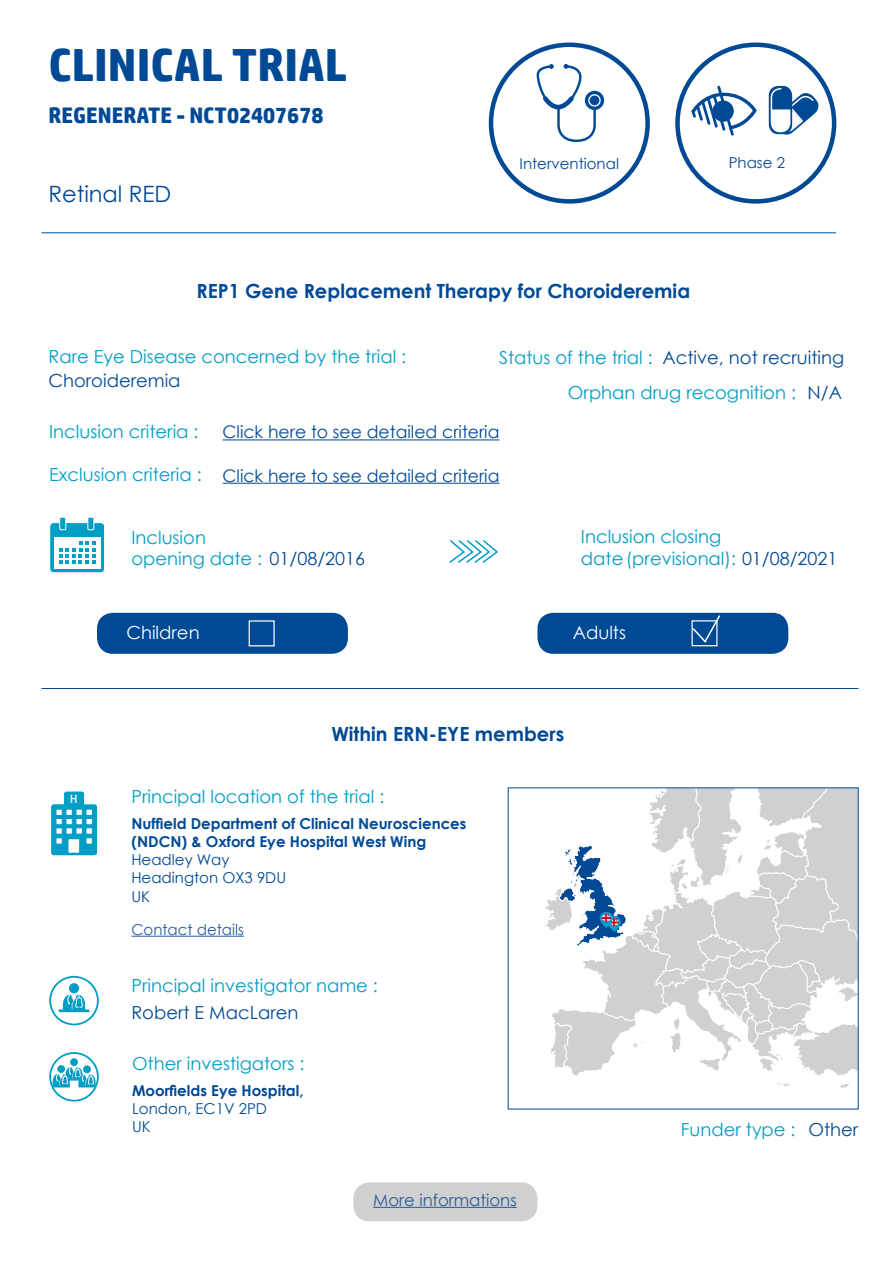
<style>
.page{position:relative;width:893px;height:1263px;background:#fff}
.page>*{position:absolute;margin:0;border:0;box-sizing:border-box;transform-origin:0 0}
.t1{font:700 46.5px "HP Simplified";color:#004994}
.t2{font:700 22.5px "HP Simplified";color:#004994}
.t3{font:22.5px "Century Gothic";color:#004994}
.t4{font:700 19.5px "Century Gothic";color:#004994}
.t5{font:18px/21.6px "Century Gothic";color:#009dc5}
.t6{font:18px "Century Gothic";color:#004994}
.t7{font:18px "Century Gothic";color:#fff}
.t8{font:17.25px "Century Gothic";color:#004994}
.t9{font:16.5px "Century Gothic";color:#275b9b}
.t10{font:700 15px/18px "Century Gothic";color:#004994}
.t11{font:15px/18px "Century Gothic";color:#004994}
.t12{font:15px "Century Gothic";color:#275b9b}
.t13{font:12.15px "HP Simplified";color:#fff}
.s1{color:#004994}
</style>
<div class="page">
<hr style="left:41px;top:232px;width:795px;height:1px;background:#004994">
<div style="left:50px;top:523px;width:55px;height:50px;background:#009dc5;border-radius:4px"></div>
<div style="left:49px;top:522px;width:56px;height:51px;border:1px solid #fff;border-radius:4px"></div>
<div style="left:88px;top:517px;width:6px;height:13px;background:#009dc5"></div>
<div style="left:87px;top:517px;width:7px;height:13px;border:1px solid #fff"></div>
<div style="left:60px;top:517px;width:6px;height:13px;background:#009dc5"></div>
<div style="left:59px;top:517px;width:7px;height:13px;border:1px solid #fff"></div>
<div style="left:54px;top:537px;width:47px;height:32px;background:#fff"></div>
<svg style="left:59px;top:541px;width:37px;height:23px"></svg>
<svg style="left:449px;top:540px;width:49px;height:23px"></svg>
<div style="left:97px;top:613px;width:251px;height:41px;background:#004994;border-radius:16px"></div>
<div style="left:353px;top:1182px;width:184px;height:39px;background:#d0d0d0;border-radius:16px"></div>
<div style="left:537px;top:613px;width:251px;height:41px;background:#004994;border-radius:16px"></div>
<hr style="left:373px;top:1207px;width:144px;height:1px;background:#275b9b">
<div style="left:249px;top:620px;width:26px;height:26px;border:1px solid #fff"></div>
<div style="left:691px;top:620px;width:26px;height:26px;border:1px solid #fff"></div>
<svg style="left:691px;top:615px;width:30px;height:29px"></svg>
<hr style="left:131px;top:936px;width:113px;height:1px;background:#275b9b">
<div style="left:51px;top:804px;width:46px;height:51px;background:#009dc5;border-radius:3px"></div>
<div style="left:56px;top:809px;width:7px;height:7px;border:1px solid #009dc5"></div>
<div style="left:56px;top:818px;width:6px;height:7px;background:#fff"></div>
<div style="left:56px;top:818px;width:7px;height:7px;border:1px solid #009dc5"></div>
<div style="left:66px;top:809px;width:7px;height:7px;border:1px solid #009dc5"></div>
<div style="left:66px;top:818px;width:6px;height:7px;background:#fff"></div>
<div style="left:66px;top:818px;width:7px;height:7px;border:1px solid #009dc5"></div>
<div style="left:76px;top:809px;width:7px;height:7px;border:1px solid #009dc5"></div>
<div style="left:76px;top:818px;width:6px;height:7px;background:#fff"></div>
<div style="left:76px;top:818px;width:7px;height:7px;border:1px solid #009dc5"></div>
<svg style="left:56px;top:809px;width:35px;height:6px"></svg>
<div style="left:86px;top:809px;width:7px;height:7px;border:1px solid #009dc5"></div>
<div style="left:86px;top:818px;width:6px;height:7px;background:#fff"></div>
<div style="left:86px;top:818px;width:7px;height:7px;border:1px solid #009dc5"></div>
<div style="left:86px;top:828px;width:7px;height:6px;border:1px solid #009dc5"></div>
<svg style="left:56px;top:828px;width:36px;height:16px"></svg>
<div style="left:86px;top:837px;width:7px;height:7px;border:1px solid #009dc5"></div>
<div style="left:68px;top:839px;width:11px;height:14px;background:#fff"></div>
<div style="left:65px;top:792px;width:18px;height:13px;background:#009dc5;border-radius:2px"></div>
<div style="left:64px;top:791px;width:20px;height:15px;border:2px solid #009dc5;border-radius:2px"></div>
<svg style="left:58px;top:990px;width:32px;height:22px"></svg>
<div style="left:69px;top:983px;width:10px;height:10px;background:#009dc5;border-radius:50%"></div>
<div style="left:70px;top:1058px;width:8px;height:8px;background:#009dc5;border-radius:50%"></div>
<svg style="left:53px;top:1062px;width:43px;height:25px"></svg>
<div style="left:83px;top:1065px;width:8px;height:8px;background:#009dc5;border-radius:50%"></div>
<div style="left:49px;top:976px;width:50px;height:49px;border:2px solid #009dc5;border-radius:50%"></div>
<div style="left:49px;top:1052px;width:50px;height:49px;border:2px solid #009dc5;border-radius:50%"></div>
<hr style="left:223px;top:439px;width:276px;height:1px;background:#004994">
<hr style="left:223px;top:483px;width:276px;height:1px;background:#004994">
<svg style="left:542px;top:787px;width:317px;height:302px"></svg>
<hr style="left:41px;top:688px;width:817px;height:1px;background:#004994">
<div style="left:489px;top:43px;width:161px;height:161px;border:4px solid #004994;border-radius:50%"></div>
<svg style="left:585px;top:91px;width:19px;height:19px"></svg>
<div style="left:588px;top:94px;width:13px;height:13px;border:1px solid #fff;border-radius:50%"></div>
<svg style="left:536px;top:64px;width:62px;height:78px"></svg>
<div style="left:675px;top:43px;width:161px;height:161px;border:4px solid #004994;border-radius:50%"></div>
<svg style="left:689px;top:84px;width:68px;height:52px"></svg>
<div style="left:769px;top:86px;width:23px;height:48px;border:1px solid #004994;border-radius:9px"></div>
<svg style="left:770px;top:87px;width:49px;height:48px"></svg>
<h1 class="t1" style="left:48px;top:38px;width:300px">CLINICAL TRIAL</h1>
<p class="t2" style="left:48px;top:102px;width:277px">REGENERATE - NCT02407678</p>
<p class="t3" style="left:48px;top:178px;width:124px">Retinal RED</p>
<p class="t11" style="left:520px;top:155px;width:101px">Interventional</p>
<p class="t11" style="left:729px;top:154px;width:58px">Phase 2</p>
<p class="t4" style="left:196px;top:276px;width:495px">REP1 Gene Replacement Therapy for Choroideremia</p>
<p class="t5" style="left:48px;top:346px;width:359px">Rare Eye Disease concerned by the trial :</p>
<p class="t6" style="left:48px;top:368px;width:134px">Choroideremia</p>
<p class="t5" style="left:499px;top:340px;width:347px;line-height:34.5px;text-align:right">Status of the trial : <span class="s1">Active, not recruiting<br></span>Orphan drug recognition : <span class="s1">N/A</span></p>
<p class="t5" style="left:49px;top:420px;width:151px">Inclusion criteria :</p>
<p class="t5" style="left:49px;top:464px;width:154px">Exclusion criteria :</p>
<p class="t8" style="left:223px;top:420px;width:278px">Click here to see detailed criteria</p>
<p class="t8" style="left:223px;top:463px;width:278px">Click here to see detailed criteria</p>
<p class="t5" style="left:131px;top:526px;width:235px">Inclusion<br>opening date : <span class="s1">01/08/2016</span></p>
<p class="t5" style="left:581px;top:526px;width:258px">Inclusion closing date(previsional): <span class="s1">01/08/2021</span></p>
<p class="t13" style="left:70px;top:791px;width:9px">H</p>
<p class="t7" style="left:126px;top:620px;width:75px">Children</p>
<p class="t7" style="left:573px;top:620px;width:55px">Adults</p>
<p class="t4" style="left:331px;top:719px;width:234px">Within ERN-EYE members</p>
<p class="t5" style="left:131px;top:785px;width:255px">Principal location of the trial :</p>
<p class="t10" style="left:131px;top:813px;width:337px">Nuffield Department of Clinical Neurosciences (NDCN) &amp; Oxford Eye Hospital West Wing</p>
<p class="t11" style="left:131px;top:850px;width:156px">Headley Way<br>Headington OX3 9DU</p>
<p class="t11" style="left:131px;top:888px;width:20px">UK</p>
<p class="t12" style="left:131px;top:919px;width:114px">Contact details</p>
<p class="t5" style="left:131px;top:975px;width:248px">Principal investigator name :</p>
<p class="t6" style="left:131px;top:999px;width:169px">Robert E MacLaren</p>
<p class="t5" style="left:132px;top:1052px;width:174px">Other investigators :</p>
<p class="t10" style="left:132px;top:1081px;width:173px">Moorfields Eye Hospital,</p>
<p class="t11" style="left:132px;top:1099px;width:137px">London, EC1V 2PD<br>UK</p>
<p class="t9" style="left:373px;top:1188px;width:145px">More informations</p>
<p class="t5" style="left:681px;top:1118px;width:116px">Funder type :</p>
<p class="t6" style="left:808px;top:1116px;width:51px">Other</p>
</div>
